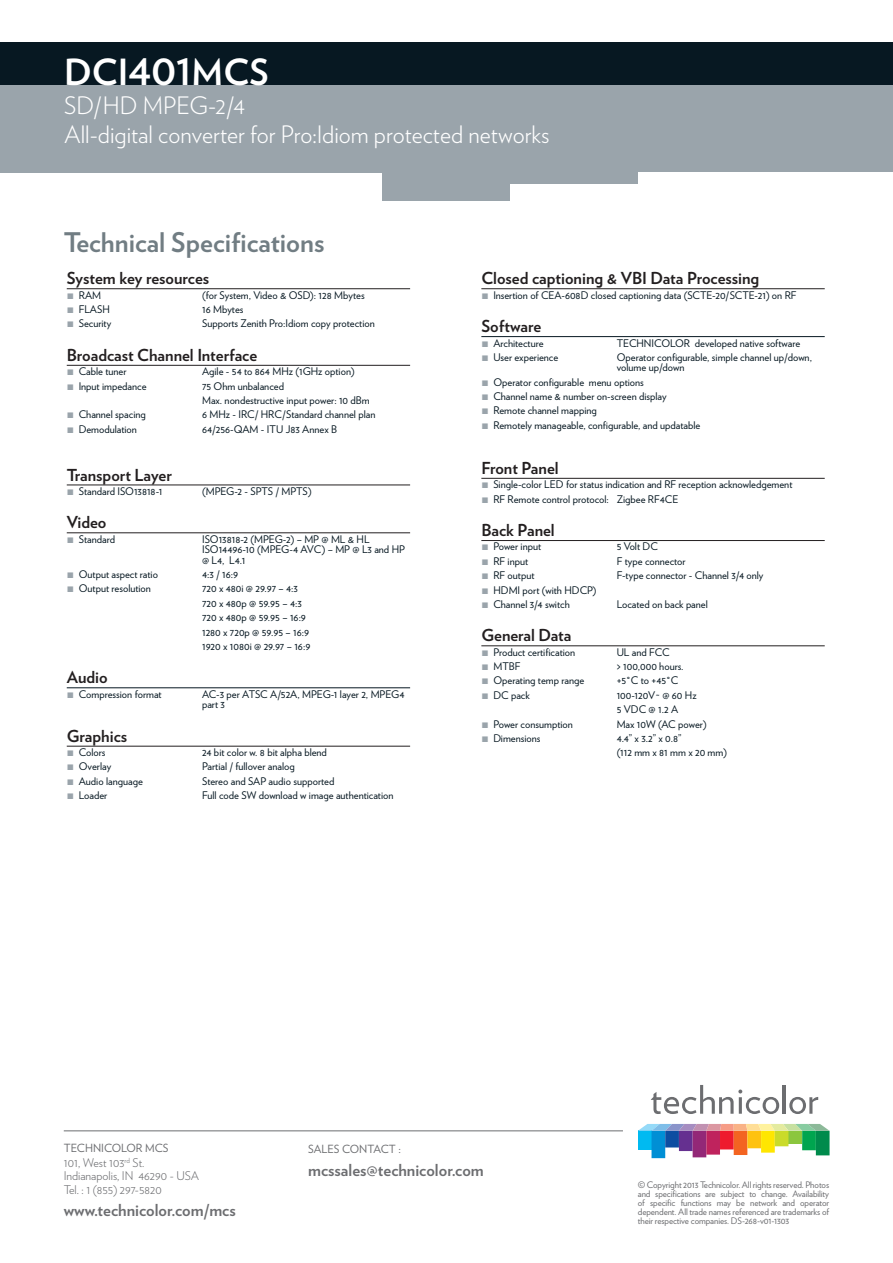
<style>
.page{position:relative;width:893px;height:1263px;background:#fff}
.page>*{position:absolute;margin:0;border:0;box-sizing:border-box;transform-origin:0 0}
.t1{font:700 36px "Verlag";color:#fff}
.t2{font:700 27px "Verlag";color:#717d83}
.t3{font:300 24px/28.8px "Verlag";color:#fff}
.t4{font:700 16.5px "Verlag";color:#231f20}
.t5{font:700 16.5px "Verlag";color:#6c6d70}
.t6{font:300 12px/13.5px "Verlag";color:#6c6d70}
.t7{font:11.25px "Verlag";letter-spacing:-.005em;color:#6c6d70}
.t8{font:10.5px/14.4px "Verlag";color:#071822}
.t9{font:9px/9px "Verlag";letter-spacing:-.01em;color:#6c6d70;text-align:justify}
.s1{font-style:inherit}
.s2{font-family:"Arial";font-size:12px;color:#9aa4ab}
</style>
<div class="page">
<div style="left:0;top:43px;width:128px;height:130px;background:#9aa4ab"></div>
<div style="left:255px;top:43px;width:149px;height:130px;background:#9aa4ab"></div>
<div style="left:111px;top:43px;width:161px;height:130px;background:#9aa4ab"></div>
<div style="left:383px;top:43px;width:127px;height:158px;background:#9aa4ab"></div>
<div style="left:510px;top:43px;width:128px;height:141px;background:#9aa4ab"></div>
<div style="left:638px;top:43px;width:127px;height:129px;background:#9aa4ab"></div>
<div style="left:765px;top:43px;width:128px;height:129px;background:#9aa4ab"></div>
<div style="left:0;top:43px;width:893px;height:42px;background:#071822"></div>
<hr style="left:67px;top:288px;width:343px;height:1px;background:#231f20">
<hr style="left:67px;top:365px;width:343px;height:1px;background:#231f20">
<hr style="left:67px;top:485px;width:343px;height:1px;background:#231f20">
<hr style="left:67px;top:532px;width:343px;height:1px;background:#231f20">
<hr style="left:67px;top:687px;width:343px;height:1px;background:#071822">
<hr style="left:67px;top:746px;width:343px;height:1px;background:#231f20">
<hr style="left:481px;top:288px;width:344px;height:1px;background:#231f20">
<hr style="left:481px;top:336px;width:344px;height:1px;background:#071822">
<hr style="left:481px;top:478px;width:344px;height:1px;background:#231f20">
<hr style="left:481px;top:540px;width:344px;height:1px;background:#231f20">
<hr style="left:481px;top:645px;width:344px;height:1px;background:#231f20">
<svg style="left:638px;top:1124px;width:191px;height:34px"></svg>
<svg style="left:651px;top:1085px;width:128px;height:29px"></svg>
<hr style="left:783px;top:1085px;width:3px;height:29px;background:#6c6d70">
<svg style="left:789px;top:1097px;width:29px;height:17px"></svg>
<hr style="left:64px;top:1130px;width:559px;height:1px;background:#6c6d70">
<h1 class="t1" style="left:64px;top:44px;width:206px">DCI401<span class="s1">MCS</span></h1>
<h3 class="t3" style="left:64px;top:90px;width:487px">SD/HD MPEG-2/4<br>All-digital converter for Pro:Idiom protected networks</h3>
<h2 class="t2" style="left:64px;top:221px;width:262px">Technical Specifications</h2>
<h3 class="t4" style="left:67px;top:265px;width:144px">System key resources</h3>
<p class="t8" style="left:67px;top:287px;width:36px"><span class="s2">■</span> RAM</p>
<p class="t8" style="left:202px;top:287px;width:164px">(for System, Video &amp; OSD): 128 Mbytes</p>
<p class="t8" style="left:67px;top:301px;width:45px"><span class="s2">■</span> FLASH</p>
<p class="t8" style="left:202px;top:301px;width:43px">16 Mbytes</p>
<p class="t8" style="left:67px;top:316px;width:46px"><span class="s2">■</span> Security</p>
<p class="t8" style="left:202px;top:316px;width:174px">Supports Zenith Pro:Idiom copy protection</p>
<h3 class="t4" style="left:67px;top:342px;width:192px">Broadcast Channel Interface</h3>
<p class="t8" style="left:67px;top:364px;width:61px"><span class="s2">■</span> Cable tuner</p>
<p class="t8" style="left:202px;top:364px;width:154px">Agile - 54 to 864 MHz (1GHz option)</p>
<p class="t8" style="left:67px;top:378px;width:81px"><span class="s2">■</span> Input impedance</p>
<p class="t8" style="left:202px;top:378px;width:169px">75 Ohm unbalanced<br>Max. nondestructive input power: 10 dBm</p>
<p class="t8" style="left:67px;top:407px;width:81px"><span class="s2">■</span> Channel spacing</p>
<p class="t8" style="left:202px;top:407px;width:175px">6 MHz - IRC/ HRC/Standard channel plan</p>
<p class="t8" style="left:67px;top:421px;width:72px"><span class="s2">■</span> Demodulation</p>
<p class="t8" style="left:202px;top:421px;width:136px">64/256-QAM - ITU J83 Annex B</p>
<h3 class="t4" style="left:67px;top:462px;width:107px">Transport Layer</h3>
<p class="t8" style="left:67px;top:483px;width:97px"><span class="s2">■</span> Standard ISO13818-1</p>
<p class="t8" style="left:202px;top:483px;width:111px">(MPEG-2 - SPTS / MPTS)</p>
<h3 class="t4" style="left:67px;top:509px;width:41px">Video</h3>
<p class="t8" style="left:67px;top:531px;width:50px"><span class="s2">■</span> Standard</p>
<p class="t8" style="left:202px;top:533px;width:204px;line-height:10.5px">ISO13818-2 (MPEG-2) – MP @ ML &amp; HL<br>ISO14496-10 (MPEG-4 AVC) – MP @ L3 and HP @ L4, L4.1</p>
<p class="t8" style="left:67px;top:567px;width:93px"><span class="s2">■</span> Output aspect ratio</p>
<p class="t8" style="left:202px;top:567px;width:37px">4:3 / 16:9</p>
<p class="t8" style="left:67px;top:581px;width:86px"><span class="s2">■</span> Output resolution</p>
<p class="t8" style="left:202px;top:581px;width:110px">720 x 480i @ 29.97 – 4:3<br>720 x 480p @ 59.95 – 4:3<br>720 x 480p @ 59.95 – 16:9<br>1280 x 720p @ 59.95 – 16:9<br>1920 x 1080i @ 29.97 – 16:9</p>
<h3 class="t4" style="left:67px;top:664px;width:42px">Audio</h3>
<p class="t8" style="left:67px;top:686px;width:96px"><span class="s2">■</span> Compression format</p>
<p class="t8" style="left:202px;top:688px;width:204px;line-height:10.5px">AC-3 per ATSC A/52A, MPEG-1 layer 2, MPEG4 part 3</p>
<h3 class="t4" style="left:67px;top:723px;width:62px">Graphics</h3>
<p class="t8" style="left:67px;top:744px;width:40px"><span class="s2">■</span> Colors</p>
<p class="t8" style="left:202px;top:744px;width:126px">24 bit color w. 8 bit alpha blend</p>
<p class="t8" style="left:67px;top:759px;width:46px"><span class="s2">■</span> Overlay</p>
<p class="t8" style="left:202px;top:759px;width:94px">Partial / fullover analog</p>
<p class="t8" style="left:67px;top:773px;width:78px"><span class="s2">■</span> Audio language</p>
<p class="t8" style="left:202px;top:773px;width:134px">Stereo and SAP audio supported</p>
<p class="t8" style="left:67px;top:788px;width:42px"><span class="s2">■</span> Loader</p>
<p class="t8" style="left:202px;top:788px;width:193px">Full code SW download w image authentication</p>
<h3 class="t4" style="left:481px;top:265px;width:279px">Closed captioning &amp; VBI Data Processing</h3>
<p class="t8" style="left:481px;top:287px;width:317px"><span class="s2">■</span> Insertion of CEA-608D closed captioning data (SCTE-20/SCTE-21) on RF</p>
<h3 class="t4" style="left:481px;top:313px;width:61px">Software</h3>
<p class="t8" style="left:481px;top:335px;width:64px"><span class="s2">■</span> Architecture</p>
<p class="t8" style="left:617px;top:335px;width:185px">TECHNICOLOR developed native software</p>
<p class="t8" style="left:481px;top:349px;width:78px"><span class="s2">■</span> User experience</p>
<p class="t8" style="left:617px;top:351px;width:197px;line-height:10.5px">Operator configurable, simple channel up/down, volume up/down</p>
<p class="t8" style="left:481px;top:374px;width:164px"><span class="s2">■</span> Operator configurable menu options</p>
<p class="t8" style="left:481px;top:389px;width:187px"><span class="s2">■</span> Channel name &amp; number on-screen display</p>
<p class="t8" style="left:481px;top:403px;width:117px"><span class="s2">■</span> Remote channel mapping</p>
<p class="t8" style="left:481px;top:417px;width:221px"><span class="s2">■</span> Remotely manageable, configurable, and updatable</p>
<h3 class="t4" style="left:481px;top:455px;width:79px">Front Panel</h3>
<p class="t8" style="left:481px;top:477px;width:313px"><span class="s2">■</span> Single-color LED for status indication and RF reception acknowledgement</p>
<p class="t8" style="left:481px;top:491px;width:199px"><span class="s2">■</span> RF Remote control protocol: Zigbee RF4CE</p>
<h3 class="t4" style="left:481px;top:517px;width:75px">Back Panel</h3>
<p class="t8" style="left:481px;top:539px;width:61px"><span class="s2">■</span> Power input</p>
<p class="t8" style="left:617px;top:539px;width:43px">5 Volt DC</p>
<p class="t8" style="left:481px;top:553px;width:48px"><span class="s2">■</span> RF input</p>
<p class="t8" style="left:617px;top:553px;width:71px">F type connector</p>
<p class="t8" style="left:481px;top:568px;width:55px"><span class="s2">■</span> RF output</p>
<p class="t8" style="left:617px;top:568px;width:148px">F-type connector - Channel 3/4 only</p>
<p class="t8" style="left:481px;top:582px;width:117px"><span class="s2">■</span> HDMI port (with HDCP)</p>
<p class="t8" style="left:481px;top:596px;width:90px"><span class="s2">■</span> Channel 3/4 switch</p>
<p class="t8" style="left:617px;top:596px;width:93px">Located on back panel</p>
<h3 class="t4" style="left:481px;top:622px;width:92px">General Data</h3>
<p class="t8" style="left:481px;top:644px;width:95px"><span class="s2">■</span> Product certification</p>
<p class="t8" style="left:617px;top:644px;width:54px">UL and FCC</p>
<p class="t8" style="left:481px;top:658px;width:40px"><span class="s2">■</span> MTBF</p>
<p class="t8" style="left:617px;top:658px;width:68px">&gt; 100,000 hours.</p>
<p class="t8" style="left:481px;top:673px;width:104px"><span class="s2">■</span> Operating temp range</p>
<p class="t8" style="left:617px;top:673px;width:63px">+5°C to +45°C</p>
<p class="t8" style="left:481px;top:687px;width:50px"><span class="s2">■</span> DC pack</p>
<p class="t8" style="left:617px;top:687px;width:81px">100-120V~ @ 60 Hz<br>5 VDC @ 1.2 A</p>
<p class="t8" style="left:481px;top:716px;width:93px"><span class="s2">■</span> Power consumption</p>
<p class="t8" style="left:617px;top:716px;width:91px">Max 10W (AC power)</p>
<p class="t8" style="left:481px;top:730px;width:61px"><span class="s2">■</span> Dimensions</p>
<p class="t8" style="left:617px;top:730px;width:112px">4.4” x 3.2” x 0.8”<br>(112 mm x 81 mm x 20 mm)</p>
<p class="t7" style="left:64px;top:1139px;width:9px">technicolor</p>
<p class="t7" style="left:145px;top:1139px;width:25px">MCS</p>
<p class="t6" style="left:64px;top:1155px;width:137px">101, West 103<sup>rd</sup> St.<br>Indianapolis, IN 46290 - USA<br>Tel. : 1 (855) 297-5820</p>
<h3 class="t5" style="left:64px;top:1197px;width:173px">www.technicolor.com/mcs</h3>
<p class="t7" style="left:308px;top:1140px;width:13px">Sales</p>
<p class="t7" style="left:342px;top:1140px;width:17px">Contact</p>
<p class="t7" style="left:398px;top:1140px;width:4px">:</p>
<h3 class="t5" style="left:308px;top:1157px;width:177px">mcssales@technicolor.com</h3>
<p class="t9" style="left:638px;top:1180px;width:193px">© Copyright 2013 Technicolor. All rights reserved. Photos and specifications are subject to change. Availability of specific functions may be network and operator dependent. All trade names referenced are trademarks of their respective companies. DS-268-v01-1303</p>
</div>
